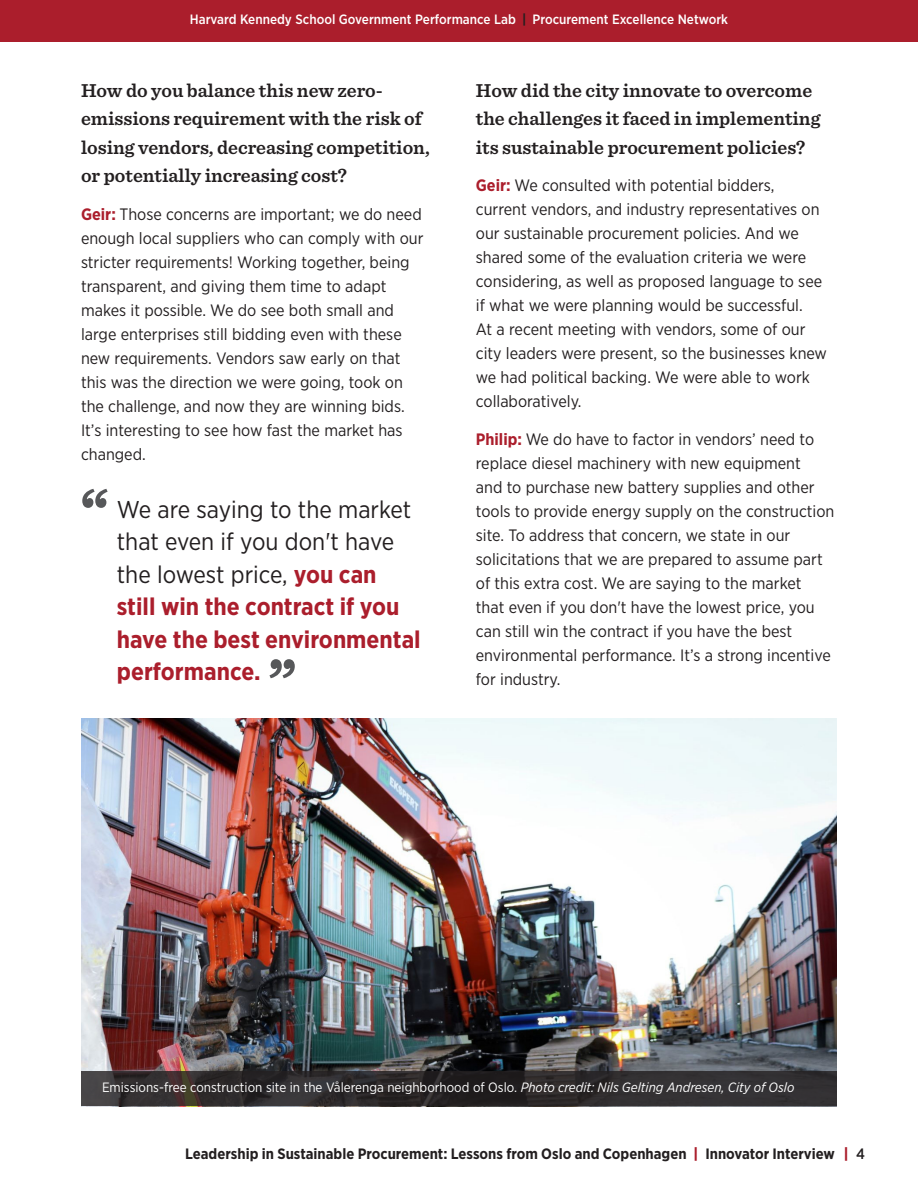
<style>
.page{position:relative;width:918px;height:1188px;background:#fff}
.page>*{position:absolute;margin:0;border:0;box-sizing:border-box;transform-origin:0 0}
.t1{font:900 54px "Sentinel";color:#57585a}
.t2{font:700 24.3px/32.4px "Gotham Narrow";color:#ab1e2c}
.t3{font:600 19.5px/28.5px "Sentinel";color:#231f20}
.t4{font:16.5px/24px "Gotham Narrow";color:#231f20}
.t5{font:700 15px "Gotham Narrow";color:#231f20}
.t6{font:13.5px "Gotham Narrow";color:#fff}
.t7{font:500 13.5px "Gotham Narrow";color:#fff}
.s1{font-weight:700;color:#231f20}
.s2{font-weight:700;color:#ab1e2c}
.s3{font-weight:400;color:#231f20}
.s4{font-style:italic}
.s5{font-weight:900;color:#ab1e2c}
.s6{font-weight:500}
</style>
<div class="page">
<img style="left:81px;top:718px;width:756px;height:353px">
<svg style="left:81px;top:1071px;width:756px;height:35px;background:#2f2c2d"></svg>
<div style="left:0;top:0;width:918px;height:42px;background:#ab1e2c"></div>
<p class="t7" style="left:190px;top:11px;width:540px">Harvard Kennedy School Government Performance Lab <span class="s1">|</span> Procurement Excellence Network</p>
<p class="t3" style="left:81px;top:75px;width:350px">How do you balance this new zero&shy;emissions requirement with the risk of losing vendors, decreasing competition, or potentially increasing cost?</p>
<p class="t4" style="left:81px;top:201px;width:344px"><span class="s2">Geir:</span> Those concerns are important; we do need enough local suppliers who can comply with our stricter requirements! Working together, being transparent, and giving them time to adapt makes it possible. We do see both small and large enterprises still bidding even with these new requirements. Vendors saw early on that this was the direction we were going, took on the challenge, and now they are winning bids.<br>It’s interesting to see how fast the market has changed.</p>
<h1 class="t1" style="left:81px;top:464px;width:29px">“</h1>
<h2 class="t2" style="left:117px;top:493px;width:305px"><span class="s3">We are saying to the market that even if you don't have the lowest price,</span> you can still win the contract if you have the best environmental performance.</h2>
<h1 class="t1" style="left:269px;top:634px;width:29px">”</h1>
<p class="t3" style="left:476px;top:75px;width:346px">How did the city innovate to overcome the challenges it faced in implementing its sustainable procurement policies?</p>
<p class="t4" style="left:476px;top:173px;width:353px"><span class="s2">Geir:</span> We consulted with potential bidders, current vendors, and industry representatives on our sustainable procurement policies. And we shared some of the evaluation criteria we were considering, as well as proposed language to see if what we were planning would be successful.<br>At a recent meeting with vendors, some of our city leaders were present, so the businesses knew we had political backing. We were able to work collaboratively.</p>
<p class="t4" style="left:476px;top:426px;width:360px"><span class="s2">Philip:</span> We do have to factor in vendors’ need to replace diesel machinery with new equipment<br>and to purchase new battery supplies and other tools to provide energy supply on the construction site. To address that concern, we state in our solicitations that we are prepared to assume part of this extra cost. We are saying to the market<br>that even if you don't have the lowest price, you can still win the contract if you have the best environmental performance. It’s a strong incentive for industry.</p>
<p class="t6" style="left:102px;top:1079px;width:694px">Emissions-free construction site in the Vålerenga neighborhood of Oslo. <span class="s4">Photo credit: Nils Gelting Andresen, City of Oslo</span></p>
<p class="t5" style="left:185px;top:1145px;width:681px">Leadership in Sustainable Procurement: Lessons from Oslo and Copenhagen <span class="s5">|</span> Innovator Interview <span class="s5">|</span> <span class="s6">4</span></p>
</div>
